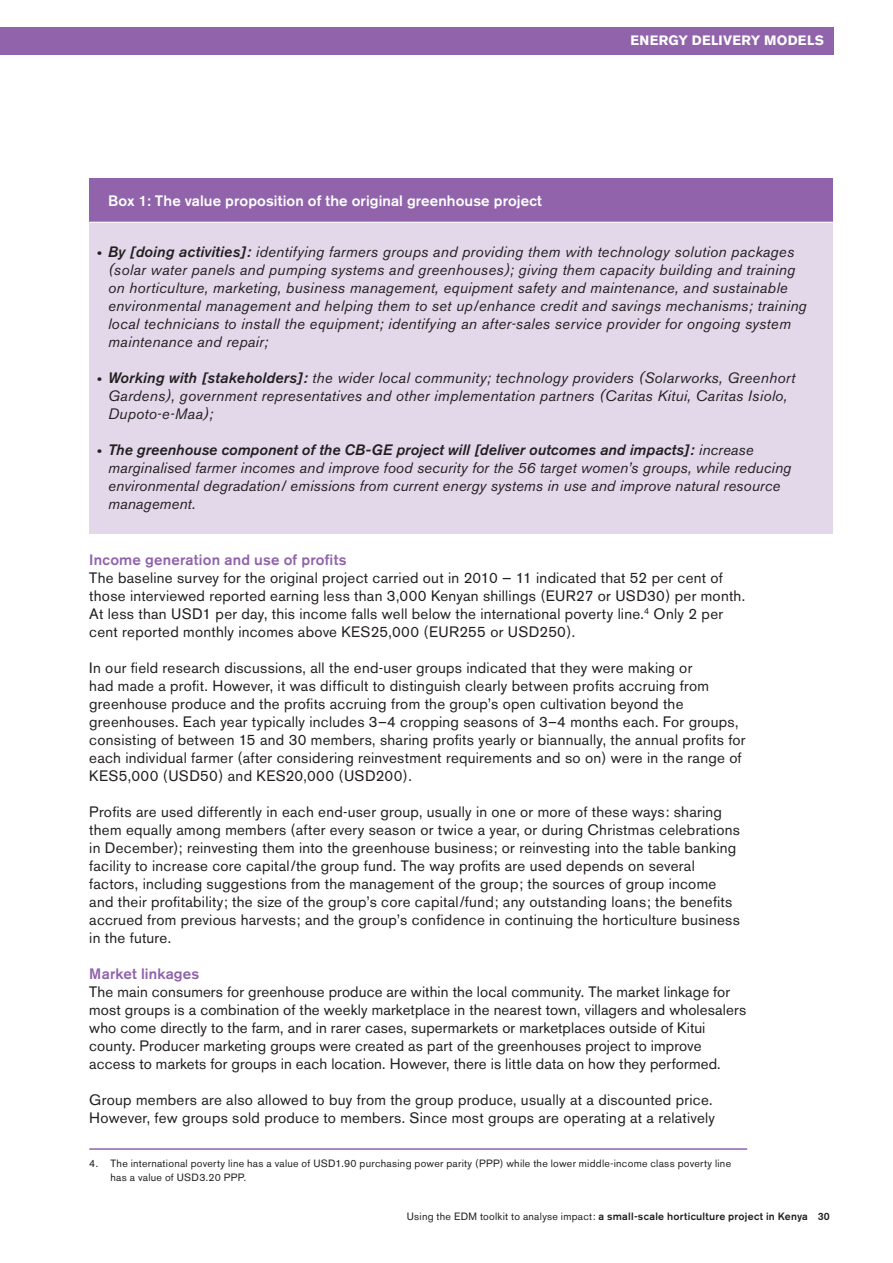
<style>
.page{position:relative;width:893px;height:1263px;background:#fff}
.page>*{position:absolute;margin:0;border:0;box-sizing:border-box;transform-origin:0 0}
.t1{font:15px/18px "Akzidenz Grotesk BE";letter-spacing:.015em;color:#231f20}
.t2{font:italic 15px/18px "Akzidenz Grotesk BE";letter-spacing:.015em;color:#231f20}
.t3{font:500 15px "Akzidenz Grotesk BE";letter-spacing:.005em;color:#fff}
.t4{font:500 15px "Akzidenz Grotesk BE";letter-spacing:.01em;color:#9063aa}
.t5{font:700 13.5px "Akzidenz Grotesk BE";letter-spacing:.025em;color:#fff}
.t6{font:700 13.5px "Dancer Pro";color:#231f20}
.t7{font:10.5px/13.5px "Akzidenz Grotesk BE";letter-spacing:.025em;color:#231f20}
.t8{font:500 10.5px "Akzidenz Grotesk BE";letter-spacing:.025em;color:#231f20}
.s1{font-weight:500}
.s2{font-weight:400}
</style>
<div class="page">
<div style="left:0;top:27px;width:833px;height:27px;background:#9063aa"></div>
<div style="left:89px;top:179px;width:744px;height:43px;background:#9063aa"></div>
<div style="left:89px;top:222px;width:744px;height:311px;background:#e2d8ea"></div>
<hr style="left:89px;top:222px;width:744px;height:1px;background:#fff">
<hr style="left:89px;top:1148px;width:658px;height:2px;background:#9063aa">
<p class="t5" style="left:630px;top:32px;width:195px">ENERGY DELIVERY MODELS</p>
<p class="t3" style="left:108px;top:191px;width:435px">Box 1: The value proposition of the original greenhouse project</p>
<p class="t2" style="left:108px;top:243px;width:700px"><span class="s1">By [doing activities]:</span> identifying farmers groups and providing them with technology solution packages (solar water panels and pumping systems and greenhouses); giving them capacity building and training on horticulture, marketing, business management, equipment safety and maintenance, and sustainable environmental management and helping them to set up/enhance credit and savings mechanisms; training local technicians to install the equipment; identifying an after-sales service provider for ongoing system maintenance and repair;</p>
<p class="t2" style="left:108px;top:369px;width:688px"><span class="s1">Working with [stakeholders]:</span> the wider local community; technology providers (Solarworks, Greenhort<br>Gardens), government representatives and other implementation partners (Caritas Kitui, Caritas Isiolo,<br>Dupoto-e-Maa);</p>
<p class="t2" style="left:108px;top:441px;width:685px"><span class="s1">The greenhouse component of the CB-GE project will [deliver outcomes and impacts]:</span> increase marginalised farmer incomes and improve food security for the 56 target women’s groups, while reducing environmental degradation/ emissions from current energy systems in use and improve natural resource management.</p>
<p class="t6" style="left:97px;top:243px;width:7px">•</p>
<p class="t6" style="left:97px;top:369px;width:7px">•</p>
<p class="t6" style="left:97px;top:441px;width:7px">•</p>
<p class="t4" style="left:89px;top:550px;width:259px">Income generation and use of profits</p>
<p class="t1" style="left:89px;top:568px;width:657px">The baseline survey for the original project carried out in 2010 — 11 indicated that 52 per cent of those interviewed reported earning less than 3,000 Kenyan shillings (EUR27 or USD30) per month.<br>At less than USD1 per day, this income falls well below the international poverty line.<sup>4</sup> Only 2 per cent reported monthly incomes above KES25,000 (EUR255 or USD250).</p>
<p class="t1" style="left:89px;top:658px;width:658px">In our field research discussions, all the end-user groups indicated that they were making or<br>had made a profit. However, it was difficult to distinguish clearly between profits accruing from greenhouse produce and the profits accruing from the group’s open cultivation beyond the greenhouses. Each year typically includes 3–4 cropping seasons of 3–4 months each. For groups, consisting of between 15 and 30 members, sharing profits yearly or biannually, the annual profits for each individual farmer (after considering reinvestment requirements and so on) were in the range of KES5,000 (USD50) and KES20,000 (USD200).</p>
<p class="t1" style="left:89px;top:802px;width:652px">Profits are used differently in each end-user group, usually in one or more of these ways: sharing them equally among members (after every season or twice a year, or during Christmas celebrations in December); reinvesting them into the greenhouse business; or reinvesting into the table banking facility to increase core capital/the group fund. The way profits are used depends on several factors, including suggestions from the management of the group; the sources of group income and their profitability; the size of the group’s core capital/fund; any outstanding loans; the benefits accrued from previous harvests; and the group’s confidence in continuing the horticulture business in the future.</p>
<p class="t4" style="left:89px;top:964px;width:112px">Market linkages</p>
<p class="t1" style="left:89px;top:982px;width:658px">The main consumers for greenhouse produce are within the local community. The market linkage for most groups is a combination of the weekly marketplace in the nearest town, villagers and wholesalers who come directly to the farm, and in rarer cases, supermarkets or marketplaces outside of Kitui county. Producer marketing groups were created as part of the greenhouses project to improve access to markets for groups in each location. However, there is little data on how they performed.</p>
<p class="t1" style="left:89px;top:1090px;width:627px">Group members are also allowed to buy from the group produce, usually at a discounted price.<br>However, few groups sold produce to members. Since most groups are operating at a relatively</p>
<p class="t7" style="left:111px;top:1157px;width:622px;text-indent:-21px">4. The international poverty line has a value of USD1.90 purchasing power parity (PPP) while the lower middle-income class poverty line has a value of USD3.20 PPP.</p>
<p class="t8" style="left:407px;top:1210px;width:425px"><span class="s2">Using the EDM toolkit to analyse impact:</span> a small-scale horticulture project in Kenya 30</p>
</div>
